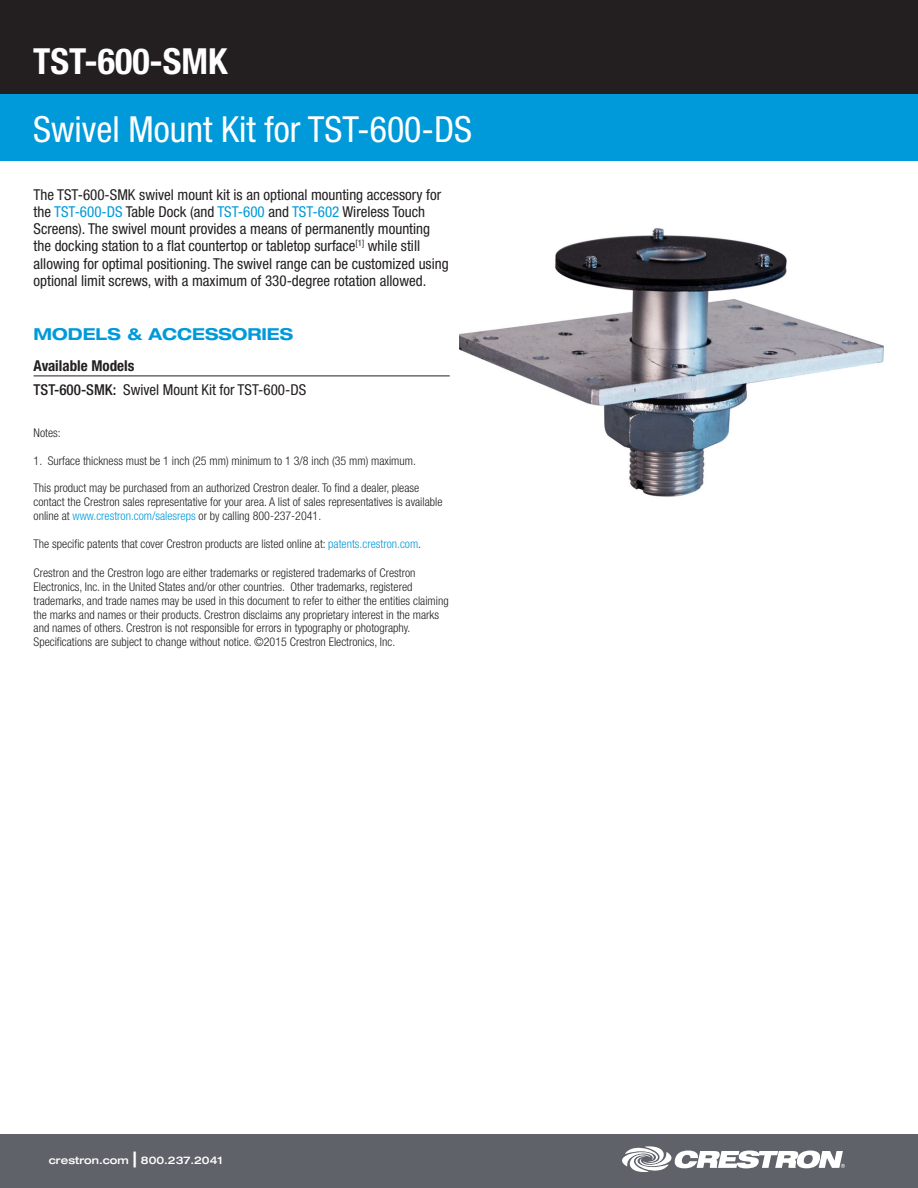
<style>
.page{position:relative;width:918px;height:1188px;background:#fff}
.page>*{position:absolute;margin:0;border:0;box-sizing:border-box;transform-origin:0 0}
.t1{font:condensed 36px "Helvetica Neue LT Std";color:#fff}
.t2{font:700 condensed 36px "Helvetica Neue LT Std";color:#fff}
.SPECIFICATIONS_title{font:700 expanded 16.5px "Helvetica Neue LT Std";color:#009ada}
.spec_description{font:condensed 15px/17.2px "Helvetica Neue LT Std";color:#231f20}
.available_models_hea{font:700 condensed 15px "Helvetica Neue LT Std";color:#231f20}
.endnote{font:300 condensed 12px/13.8px "Helvetica Neue LT Std";color:#231f20}
.endnote_number{font:300 condensed 12px "Helvetica Neue LT Std";color:#231f20}
.t3{font:500 expanded 10.5px "Helvetica Neue LT Std";color:#fff}
.s1{color:#009ada}
.s2{font-weight:500}
.s3{font-size:21px}
</style>
<div class="page">
<div style="left:0;top:0;width:918px;height:94px;background:#231f20"></div>
<div style="left:0;top:94px;width:918px;height:67px;background:#009ada"></div>
<div style="left:0;top:1134px;width:918px;height:54px;background:#5f6369"></div>
<svg style="left:622px;top:1146px;width:223px;height:26px"></svg>
<hr style="left:34px;top:376px;width:416px;height:1px;background:#231f20">
<img style="left:459px;top:228px;width:425px;height:269px">
<p class="t2" style="left:33px;top:40px;width:196px">TST-600-SMK</p>
<p class="t1" style="left:33px;top:108px;width:441px">Swivel Mount Kit for TST-600-DS</p>
<p class="spec_description" style="left:34px;top:186px;width:417px">The TST-600-SMK swivel mount kit is an optional mounting accessory for the <span class="s1">TST-600-DS</span> Table Dock (and <span class="s1">TST-600</span> and <span class="s1">TST-602</span> Wireless Touch Screens). The swivel mount provides a means of permanently mounting the docking station to a flat countertop or tabletop surface<sup>[1]</sup> while still allowing for optimal positioning. The swivel range can be customized using optional limit screws, with a maximum of 330-degree rotation allowed.</p>
<p class="SPECIFICATIONS_title" style="left:34px;top:324px;width:261px">MODELS &amp; ACCESSORIES</p>
<p class="available_models_hea" style="left:34px;top:357px;width:102px">Available Models</p>
<p class="spec_description" style="left:34px;top:381px;width:274px"><span class="s2">TST-600-SMK:</span> Swivel Mount Kit for TST-600-DS</p>
<p class="endnote" style="left:34px;top:426px;width:29px">Notes:</p>
<p class="endnote_number" style="left:34px;top:454px;width:384px">1. Surface thickness must be 1 inch (25 mm) minimum to 1 3/8 inch (35 mm) maximum.</p>
<p class="endnote" style="left:34px;top:481px;width:410px">This product may be purchased from an authorized Crestron dealer. To find a dealer, please contact the Crestron sales representative for your area. A list of sales representatives is available online at <span class="s1">www.crestron.com/salesreps</span> or by calling 800-237-2041.</p>
<p class="endnote" style="left:34px;top:537px;width:389px">The specific patents that cover Crestron products are listed online at: <span class="s1">patents.crestron.com</span>.</p>
<p class="endnote" style="left:34px;top:566px;width:417px">Crestron and the Crestron logo are either trademarks or registered trademarks of Crestron Electronics, Inc. in the United States and/or other countries. Other trademarks, registered trademarks, and trade names may be used in this document to refer to either the entities claiming the marks and names or their products. Crestron disclaims any proprietary interest in the marks and names of others. Crestron is not responsible for errors in typography or photography.<br>Specifications are subject to change without notice. ©2015 Crestron Electronics, Inc.</p>
<p class="t3" style="left:49px;top:1153px;width:175px">crestron.com <span class="s3">|</span> 800.237.2041</p>
</div>
